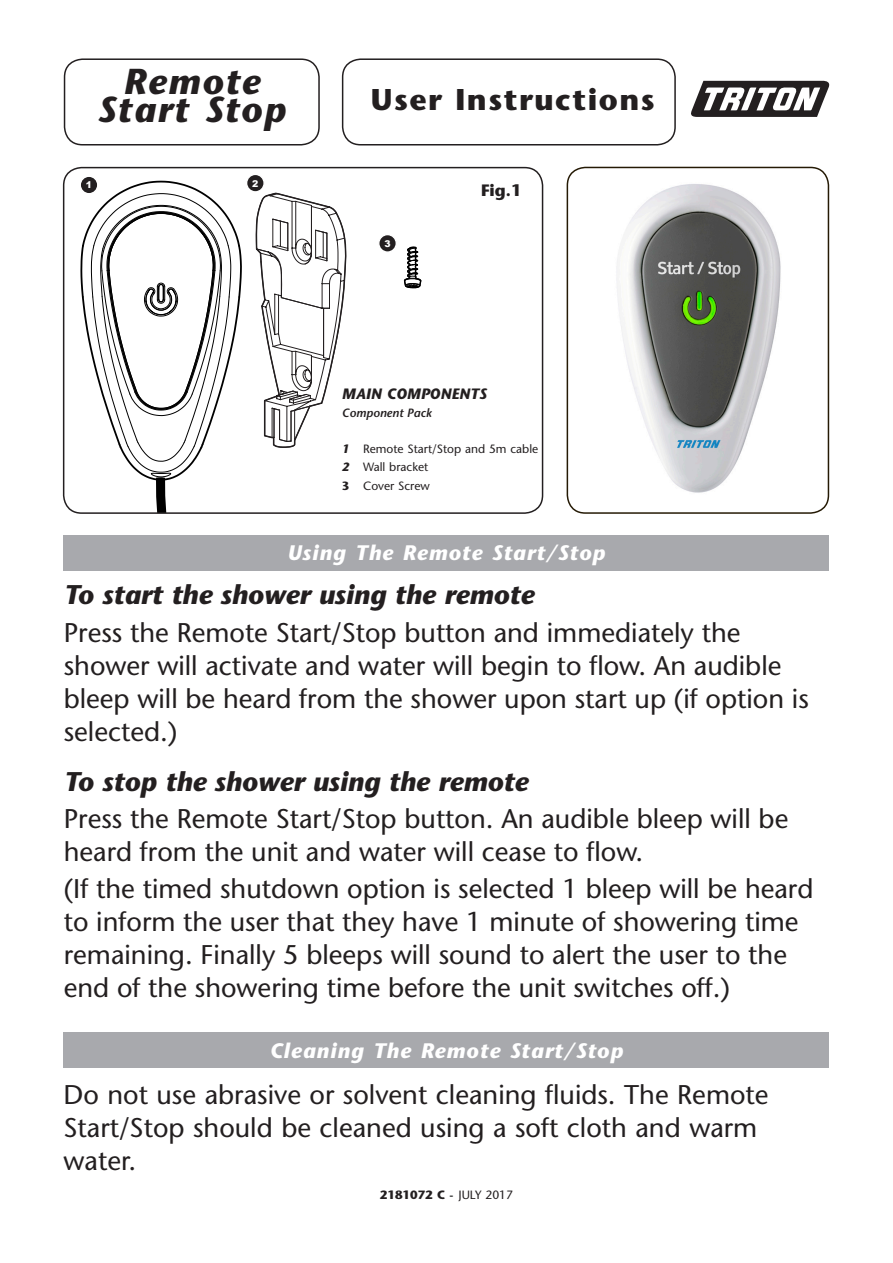
<style>
.page{position:relative;width:893px;height:1263px;background:#fff}
.page>*{position:absolute;margin:0;border:0;box-sizing:border-box;transform-origin:0 0}
.t1{font:italic 700 36px/28.5px "Stone Sans Std";letter-spacing:.05em;color:#231f20;text-align:center}
.t2{font:700 30px "Stone Sans Std";letter-spacing:.05em;color:#231f20}
.t3{font:500 27px/33px "Stone Sans Std";color:#231f20}
.t4{font:italic 700 27px "Stone Sans Std";color:#231f20}
.t5{font:italic 700 21px "Stone Sans Std";letter-spacing:.05em;color:#fff}
.t6{font:700 16.5px "Stone Sans Std";color:#231f20}
.t7{font:italic 700 15px "Stone Sans Std";color:#231f20}
.t8{font:500 12px "Stone Sans Std";color:#231f20}
.t9{font:700 12px "Stone Sans Std";color:#231f20}
.t10{font:italic 600 12px "Stone Sans Std";color:#231f20}
.t11{font:900 9.3px "Arial";color:#fff}
.s1{font-weight:700;font-style:italic}
.s2{font-weight:700}
.s3{font-weight:500;color:#000}
.s4{font-weight:500}
</style>
<div class="page">
<div style="left:64px;top:58px;width:256px;height:87px;border:2px solid #231f20;border-radius:18px"></div>
<div style="left:63px;top:167px;width:480px;height:347px;border:2px solid #231f20;border-radius:18px"></div>
<svg style="left:80px;top:180px;width:267px;height:333px"></svg>
<div style="left:80px;top:176px;width:18px;height:18px;background:#231f20;border-radius:50%"></div>
<div style="left:80px;top:176px;width:18px;height:18px;border:1px solid #fff;border-radius:50%"></div>
<div style="left:247px;top:174px;width:17px;height:18px;background:#231f20;border-radius:50%"></div>
<div style="left:246px;top:174px;width:19px;height:19px;border:1px solid #fff;border-radius:50%"></div>
<svg style="left:403px;top:246px;width:19px;height:43px"></svg>
<div style="left:379px;top:235px;width:17px;height:17px;background:#231f20;border-radius:50%"></div>
<div style="left:378px;top:234px;width:19px;height:19px;border:1px solid #fff;border-radius:50%"></div>
<div style="left:342px;top:58px;width:334px;height:87px;border:2px solid #231f20;border-radius:18px"></div>
<svg style="left:691px;top:81px;width:139px;height:36px"></svg>
<div style="left:342px;top:388px;width:199px;height:112px;background:#fff"></div>
<div style="left:64px;top:535px;width:765px;height:35px;background:#a8a9ad"></div>
<img style="left:577px;top:167px;width:242px;height:346px">
<div style="left:567px;top:167px;width:262px;height:347px;border:2px solid #251a05;border-radius:18px"></div>
<div style="left:64px;top:1032px;width:765px;height:35px;background:#a8a9ad"></div>
<p class="t1" style="left:97px;top:67px;width:190px">Remote<br>Start Stop</p>
<p class="t11" style="left:86px;top:178px;width:8px">1</p>
<p class="t11" style="left:252px;top:177px;width:8px">2</p>
<p class="t2" style="left:371px;top:82px;width:285px">User Instructions</p>
<p class="t11" style="left:384px;top:237px;width:8px">3</p>
<p class="t6" style="left:481px;top:180px;width:42px">Fig.1</p>
<p class="t7" style="left:342px;top:384px;width:146px">MAIN COMPONENTS</p>
<p class="t10" style="left:342px;top:405px;width:91px">Component Pack</p>
<p class="t8" style="left:342px;top:442px;width:198px"><span class="s1">1</span> Remote Start/Stop and 5m cable</p>
<p class="t8" style="left:342px;top:460px;width:88px"><span class="s1">2</span> Wall bracket</p>
<p class="t8" style="left:342px;top:478px;width:89px"><span class="s2">3</span> Cover Screw</p>
<p class="t5" style="left:288px;top:540px;width:319px">Using The Remote Start/Stop</p>
<p class="t4" style="left:64px;top:579px;width:472px">To start the shower using the remote</p>
<p class="t3" style="left:64px;top:616px;width:746px">Press the Remote Start/Stop button and immediately the shower will activate and water will begin to flow. An audible bleep will be heard from the shower upon start up (if option is selected.)</p>
<p class="t4" style="left:64px;top:765px;width:466px">To stop the shower using the remote</p>
<p class="t3" style="left:64px;top:802px;width:726px">Press the Remote Start/Stop button. An audible bleep will be heard from the unit and water will cease to flow.</p>
<p class="t3" style="left:64px;top:872px;width:751px">(If the timed shutdown option is selected 1 bleep will be heard to inform the user that they have 1 minute of showering time remaining. Finally 5 bleeps will sound to alert the user to the end of the showering time before the unit switches off.)</p>
<p class="t5" style="left:270px;top:1038px;width:355px">Cleaning The Remote Start/Stop</p>
<p class="t3" style="left:64px;top:1078px;width:706px">Do not use abrasive or solvent cleaning fluids. The Remote<br>Start/Stop should be cleaned using a soft cloth and warm water.</p>
<p class="t9" style="left:380px;top:1188px;width:135px">2181072 C <span class="s3">-</span> <span class="s4">JULY 2017</span></p>
</div>
